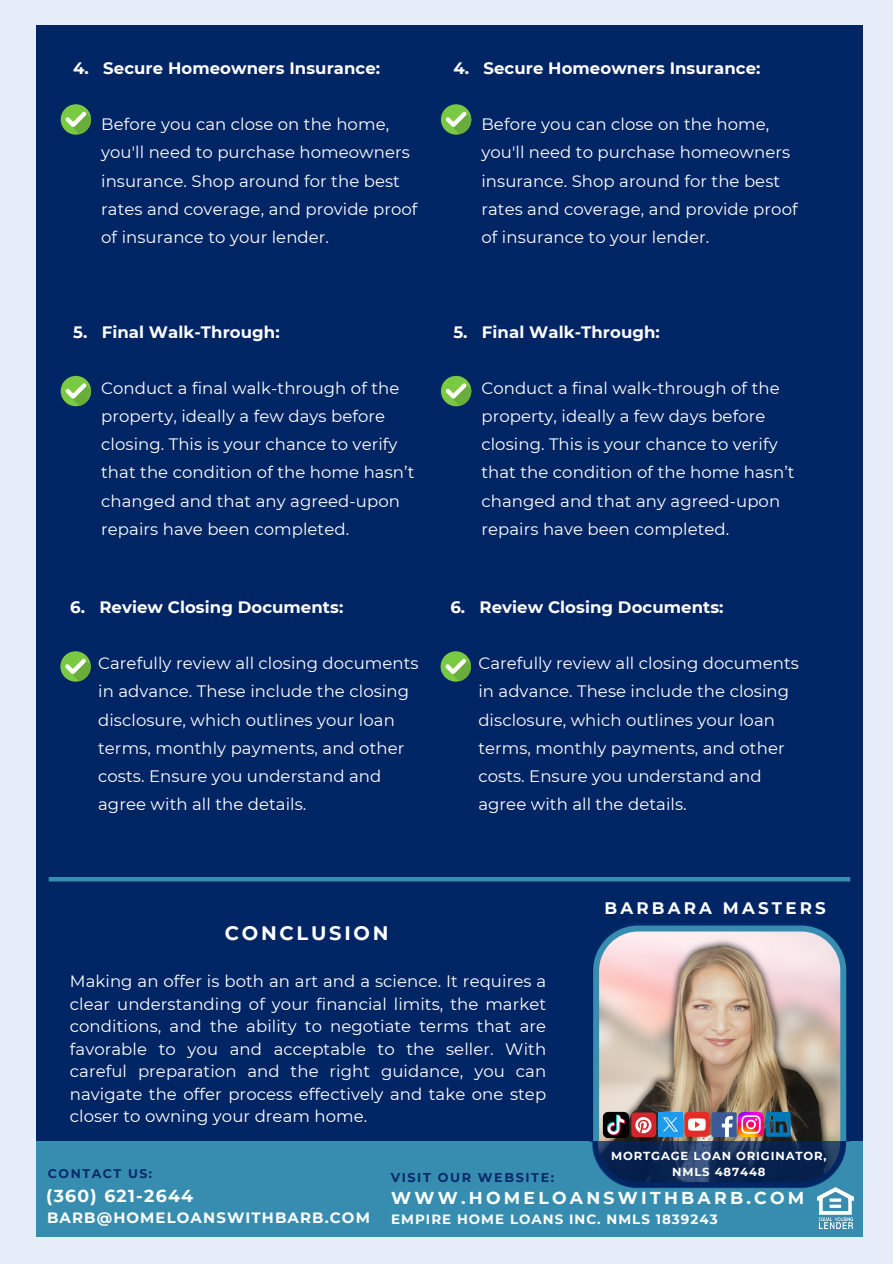
<style>
.page{position:relative;width:893px;height:1264px;background:#fff}
.page>*{position:absolute;margin:0;border:0;box-sizing:border-box;transform-origin:0 0}
.t1{font:700 19.5px "Montserrat";letter-spacing:.14em;color:#fff}
.t2{font:700 17.25px "Montserrat";letter-spacing:.19em;color:#fff}
.t3{font:700 17.25px "Montserrat";letter-spacing:.075em;color:#fff}
.t4{font:700 16.65px "Montserrat";letter-spacing:.19em;color:#fff}
.t5{font:16.5px/28px "Montserrat";letter-spacing:.005em;color:#fff}
.t6{font:700 16.5px "Montserrat";letter-spacing:.005em;color:#fff}
.t7{font:700 15px "Montserrat";letter-spacing:.075em;color:#fff}
.t8{font:700 13.5px "Montserrat";letter-spacing:.075em;color:#fff}
.t9{font:700 12.75px "Montserrat";letter-spacing:.125em;color:#072a6d}
.t10{font:700 12.45px "Montserrat";letter-spacing:.125em;color:#072a6d}
.t11{font:700 11.55px/16px "Montserrat";letter-spacing:.075em;color:#fff;text-align:center}
</style>
<div class="page">
<div style="left:0;top:0;width:892px;height:1263px;background:#e6edf8"></div>
<div style="left:36px;top:26px;width:826px;height:1209px;background:#002564"></div>
<div style="left:36px;top:1141px;width:826px;height:95px;background:#378db0"></div>
<img style="left:593px;top:925px;width:253px;height:216px">
<hr style="left:49px;top:877px;width:801px;height:4px;background:#378db0">
<div style="left:61px;top:104px;width:30px;height:31px;background:#7ac943;border-radius:50%"></div>
<svg style="left:65px;top:112px;width:26px;height:23px"></svg>
<div style="left:61px;top:376px;width:30px;height:30px;background:#7ac943;border-radius:50%"></div>
<svg style="left:65px;top:383px;width:26px;height:23px"></svg>
<div style="left:60px;top:651px;width:31px;height:30px;background:#7ac943;border-radius:50%"></div>
<svg style="left:65px;top:659px;width:26px;height:22px"></svg>
<div style="left:441px;top:104px;width:30px;height:31px;background:#7ac943;border-radius:50%"></div>
<svg style="left:445px;top:112px;width:26px;height:23px"></svg>
<div style="left:441px;top:376px;width:30px;height:30px;background:#7ac943;border-radius:50%"></div>
<svg style="left:445px;top:383px;width:26px;height:23px"></svg>
<div style="left:440px;top:651px;width:31px;height:30px;background:#7ac943;border-radius:50%"></div>
<svg style="left:445px;top:659px;width:26px;height:22px"></svg>
<svg style="left:765px;top:1111px;width:25px;height:25px"></svg>
<div style="left:711px;top:1112px;width:25px;height:24px;background:#3d5a98"></div>
<svg style="left:721px;top:1116px;width:11px;height:20px"></svg>
<img style="left:738px;top:1111px;width:25px;height:25px">
<div style="left:684px;top:1111px;width:25px;height:25px;background:#e52d27;border-radius:4px"></div>
<svg style="left:688px;top:1118px;width:17px;height:12px"></svg>
<img style="left:602px;top:1111px;width:27px;height:26px">
<img style="left:658px;top:1112px;width:24px;height:24px">
<div style="left:631px;top:1112px;width:25px;height:25px;background:#d2252d;border-radius:4px"></div>
<svg style="left:635px;top:1117px;width:16px;height:16px"></svg>
<img style="left:591px;top:1141px;width:254px;height:47px">
<img style="left:817px;top:1187px;width:36px;height:41px">
<p class="t6" style="left:73px;top:58px;width:308px">4. Secure Homeowners Insurance:</p>
<h3 class="t5" style="left:101px;top:110px;width:318px">Before you can close on the home, you'll need to purchase homeowners insurance. Shop around for the best rates and coverage, and provide proof of insurance to your lender.</h3>
<p class="t6" style="left:73px;top:322px;width:208px">5. Final Walk-Through:</p>
<p class="t5" style="left:101px;top:374px;width:315px">Conduct a final walk-through of the property, ideally a few days before closing. This is your chance to verify that the condition of the home hasn’t changed and that any agreed-upon repairs have been completed.</p>
<h3 class="t6" style="left:70px;top:597px;width:275px">6. Review Closing Documents:</h3>
<p class="t5" style="left:98px;top:649px;width:322px">Carefully review all closing documents in advance. These include the closing disclosure, which outlines your loan terms, monthly payments, and other costs. Ensure you understand and agree with all the details.</p>
<p class="t6" style="left:453px;top:58px;width:308px">4. Secure Homeowners Insurance:</p>
<h3 class="t5" style="left:481px;top:110px;width:318px">Before you can close on the home, you'll need to purchase homeowners insurance. Shop around for the best rates and coverage, and provide proof of insurance to your lender.</h3>
<p class="t6" style="left:453px;top:322px;width:208px">5. Final Walk-Through:</p>
<p class="t5" style="left:481px;top:374px;width:315px">Conduct a final walk-through of the property, ideally a few days before closing. This is your chance to verify that the condition of the home hasn’t changed and that any agreed-upon repairs have been completed.</p>
<h3 class="t6" style="left:450px;top:597px;width:275px">6. Review Closing Documents:</h3>
<p class="t5" style="left:478px;top:649px;width:322px">Carefully review all closing documents in advance. These include the closing disclosure, which outlines your loan terms, monthly payments, and other costs. Ensure you understand and agree with all the details.</p>
<p class="t4" style="left:604px;top:898px;width:223px">BARBARA MASTERS</p>
<p class="t1" style="left:225px;top:921px;width:165px">CONCLUSION</p>
<h3 class="t5" style="left:70px;top:970px;width:478px;line-height:22.5px;text-align:justify">Making an offer is both an art and a science. It requires a clear understanding of your financial limits, the market conditions, and the ability to negotiate terms that are favorable to you and acceptable to the seller. With careful preparation and the right guidance, you can navigate the offer process effectively and take one step closer to owning your dream home.</h3>
<h4 class="t11" style="left:611px;top:1147px;width:217px">MORTGAGE LOAN ORIGINATOR,<br>NMLS 487448</h4>
<p class="t10" style="left:48px;top:1165px;width:106px">CONTACT US:</p>
<p class="t9" style="left:390px;top:1169px;width:165px">VISIT OUR WEBSITE:</p>
<p class="t7" style="left:47px;top:1208px;width:324px">BARB@HOMELOANSWITHBARB.COM</p>
<p class="t8" style="left:391px;top:1210px;width:328px">EMPIRE HOME LOANS INC. NMLS 1839243</p>
<p class="t3" style="left:46px;top:1185px;width:148px">(360) 621-2644</p>
<p class="t2" style="left:391px;top:1187px;width:414px">WWW.HOMELOANSWITHBARB.COM</p>
</div>
